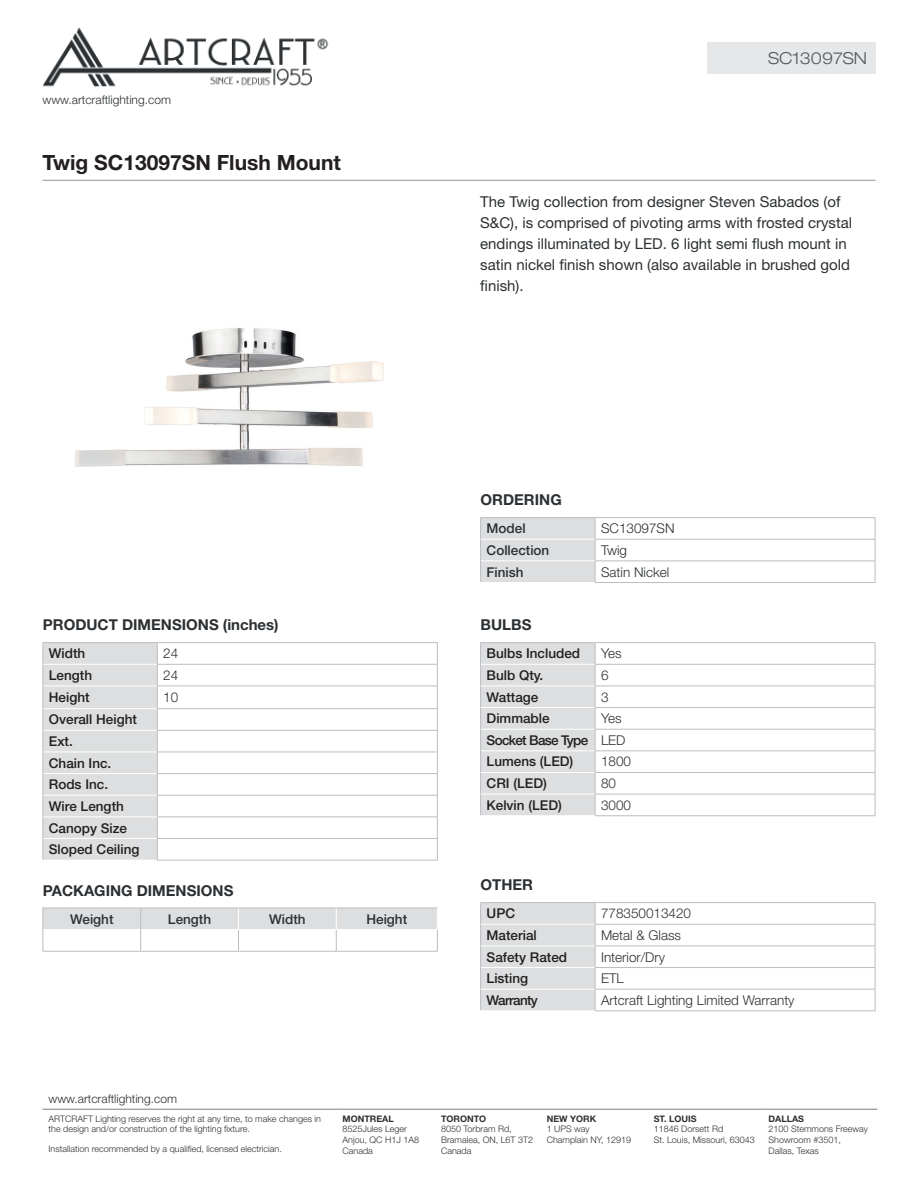
<style>
.page{position:relative;width:918px;height:1188px;background:#fff}
.page>*{position:absolute;margin:0;border:0;box-sizing:border-box;transform-origin:0 0}
.t1{font:700 21px "Helvetica Neue LT Std";color:#231f20}
.t2{font:300 expanded 16.5px "Helvetica Neue LT Std";color:#57585a}
.t3{font:15px/21px "Helvetica Neue LT Std";color:#2c3033}
.t4{font:700 15px "Helvetica Neue LT Std";color:#2c3033}
.t5{font:500 13.5px/21.6px "Helvetica Neue LT Std";color:#231f20}
.t6{font:300 13.5px "Helvetica Neue LT Std";color:#2c3033}
.t7{font:500 13.5px "Helvetica Neue LT Std";color:#2c3033}
.t8{font:500 13.5px/21.6px "Helvetica Neue LT Std";letter-spacing:-.05em;color:#231f20}
.t9{font:300 12px "Helvetica Neue LT Std";color:#2c3033}
.t10{font:300 9px/10.8px "Helvetica Neue LT Std";color:#2c3033}
.t11{font:700 9px "Helvetica Neue LT Std";color:#2c3033}
.s1{font-weight:300;color:#2c3033}
</style>
<div class="page">
<img style="left:43px;top:27px;width:286px;height:60px">
<hr style="left:43px;top:1109px;width:294px;height:1px;background:#7e7c7f">
<hr style="left:337px;top:1109px;width:98px;height:1px;background:#7e7c7f">
<hr style="left:435px;top:1109px;width:106px;height:1px;background:#7e7c7f">
<hr style="left:541px;top:1109px;width:107px;height:1px;background:#7e7c7f">
<hr style="left:648px;top:1109px;width:115px;height:1px;background:#7e7c7f">
<hr style="left:763px;top:1109px;width:114px;height:1px;background:#7e7c7f">
<hr style="left:43px;top:180px;width:832px;height:1px;background:#939598">
<div style="left:707px;top:43px;width:168px;height:31px;background:#e6e7e9"></div>
<img style="left:75px;top:328px;width:309px;height:139px">
<hr style="left:43px;top:642px;width:114px;height:1px;background:#bcbdc0">
<hr style="left:157px;top:642px;width:281px;height:1px;background:#bcbdc0">
<hr style="left:157px;top:664px;width:281px;height:1px;background:#bcbdc0">
<hr style="left:157px;top:686px;width:281px;height:1px;background:#bcbdc0">
<hr style="left:157px;top:708px;width:281px;height:1px;background:#bcbdc0">
<hr style="left:157px;top:730px;width:281px;height:1px;background:#bcbdc0">
<hr style="left:157px;top:752px;width:281px;height:1px;background:#bcbdc0">
<hr style="left:157px;top:773px;width:281px;height:1px;background:#bcbdc0">
<hr style="left:157px;top:795px;width:281px;height:1px;background:#bcbdc0">
<hr style="left:157px;top:816px;width:281px;height:1px;background:#bcbdc0">
<hr style="left:157px;top:838px;width:281px;height:1px;background:#bcbdc0">
<div style="left:43px;top:643px;width:115px;height:217px;background:#dddedf"></div>
<svg style="left:437px;top:643px;width:1px;height:217px"></svg>
<hr style="left:157px;top:860px;width:281px;height:1px;background:#bcbdc0">
<hr style="left:43px;top:664px;width:114px;height:1px;background:#fff">
<hr style="left:43px;top:686px;width:114px;height:1px;background:#fff">
<hr style="left:43px;top:708px;width:114px;height:1px;background:#fff">
<hr style="left:43px;top:730px;width:114px;height:1px;background:#fff">
<hr style="left:43px;top:752px;width:114px;height:1px;background:#fff">
<hr style="left:43px;top:773px;width:114px;height:1px;background:#fff">
<hr style="left:43px;top:795px;width:114px;height:1px;background:#fff">
<hr style="left:43px;top:816px;width:114px;height:1px;background:#fff">
<hr style="left:43px;top:838px;width:114px;height:1px;background:#fff">
<hr style="left:43px;top:951px;width:98px;height:1px;background:#bcbdc0">
<hr style="left:141px;top:951px;width:97px;height:1px;background:#bcbdc0">
<hr style="left:238px;top:951px;width:98px;height:1px;background:#bcbdc0">
<hr style="left:336px;top:951px;width:102px;height:1px;background:#bcbdc0">
<svg style="left:43px;top:908px;width:395px;height:43px"></svg>
<hr style="left:480px;top:642px;width:115px;height:1px;background:#bcbdc0">
<hr style="left:595px;top:642px;width:280px;height:1px;background:#bcbdc0">
<hr style="left:595px;top:664px;width:280px;height:1px;background:#bcbdc0">
<hr style="left:595px;top:686px;width:280px;height:1px;background:#bcbdc0">
<hr style="left:595px;top:707px;width:280px;height:1px;background:#bcbdc0">
<hr style="left:595px;top:729px;width:280px;height:1px;background:#bcbdc0">
<hr style="left:595px;top:750px;width:280px;height:1px;background:#bcbdc0">
<hr style="left:595px;top:772px;width:280px;height:1px;background:#bcbdc0">
<hr style="left:595px;top:794px;width:280px;height:1px;background:#bcbdc0">
<div style="left:480px;top:643px;width:116px;height:172px;background:#dddedf"></div>
<svg style="left:875px;top:643px;width:1px;height:172px"></svg>
<hr style="left:595px;top:815px;width:280px;height:1px;background:#bcbdc0">
<hr style="left:481px;top:664px;width:114px;height:1px;background:#fff">
<hr style="left:481px;top:686px;width:114px;height:1px;background:#fff">
<hr style="left:481px;top:707px;width:114px;height:1px;background:#fff">
<hr style="left:481px;top:729px;width:114px;height:1px;background:#fff">
<hr style="left:481px;top:750px;width:114px;height:1px;background:#fff">
<hr style="left:481px;top:772px;width:114px;height:1px;background:#fff">
<hr style="left:481px;top:794px;width:114px;height:1px;background:#fff">
<hr style="left:480px;top:902px;width:115px;height:1px;background:#bcbdc0">
<hr style="left:595px;top:902px;width:280px;height:1px;background:#bcbdc0">
<hr style="left:595px;top:924px;width:280px;height:1px;background:#bcbdc0">
<hr style="left:595px;top:946px;width:280px;height:1px;background:#bcbdc0">
<hr style="left:595px;top:967px;width:280px;height:1px;background:#bcbdc0">
<hr style="left:595px;top:989px;width:280px;height:1px;background:#bcbdc0">
<div style="left:480px;top:903px;width:116px;height:107px;background:#dddedf"></div>
<svg style="left:875px;top:903px;width:1px;height:107px"></svg>
<hr style="left:595px;top:1010px;width:280px;height:1px;background:#bcbdc0">
<hr style="left:481px;top:924px;width:114px;height:1px;background:#fff">
<hr style="left:481px;top:946px;width:114px;height:1px;background:#fff">
<hr style="left:481px;top:967px;width:114px;height:1px;background:#fff">
<hr style="left:481px;top:989px;width:114px;height:1px;background:#fff">
<hr style="left:480px;top:517px;width:115px;height:1px;background:#bcbdc0">
<hr style="left:595px;top:517px;width:280px;height:1px;background:#bcbdc0">
<hr style="left:595px;top:539px;width:280px;height:1px;background:#bcbdc0">
<hr style="left:595px;top:561px;width:280px;height:1px;background:#bcbdc0">
<div style="left:480px;top:518px;width:116px;height:64px;background:#dddedf"></div>
<svg style="left:875px;top:518px;width:1px;height:64px"></svg>
<hr style="left:595px;top:582px;width:280px;height:1px;background:#bcbdc0">
<hr style="left:481px;top:539px;width:114px;height:1px;background:#fff">
<hr style="left:481px;top:561px;width:114px;height:1px;background:#fff">
<h3 class="t9" style="left:43px;top:93px;width:130px">www.artcraftlighting.com</h3>
<h1 class="t1" style="left:43px;top:150px;width:300px">Twig SC13097SN Flush Mount</h1>
<h2 class="t2" style="left:768px;top:48px;width:100px">SC13097SN</h2>
<h3 class="t3" style="left:480px;top:191px;width:373px">The Twig collection from designer Steven Sabados (of S&amp;C), is comprised of pivoting arms with frosted crystal endings illuminated by LED. 6 light semi flush mount in satin nickel finish shown (also available in brushed gold finish).</h3>
<h3 class="t4" style="left:43px;top:615px;width:237px">PRODUCT DIMENSIONS (inches)</h3>
<h3 class="t5" style="left:49px;top:643px;width:38px">Width</h3>
<h3 class="t6" style="left:163px;top:645px;width:17px">24</h3>
<h3 class="t5" style="left:49px;top:664px;width:45px">Length</h3>
<h3 class="t6" style="left:163px;top:667px;width:17px">24</h3>
<h3 class="t5" style="left:49px;top:686px;width:42px">Height</h3>
<h3 class="t6" style="left:163px;top:689px;width:17px">10</h3>
<h3 class="t5" style="left:49px;top:709px;width:92px">Overall Height<br>Ext.<br>Chain Inc.<br>Rods Inc.<br>Wire Length<br>Canopy Size<br>Sloped Ceiling</h3>
<h3 class="t4" style="left:43px;top:881px;width:192px">PACKAGING DIMENSIONS</h3>
<h3 class="t7" style="left:70px;top:911px;width:45px">Weight</h3>
<h3 class="t7" style="left:168px;top:911px;width:45px">Length</h3>
<h3 class="t7" style="left:269px;top:911px;width:38px">Width</h3>
<h3 class="t7" style="left:366px;top:911px;width:42px">Height</h3>
<h3 class="t4" style="left:481px;top:490px;width:83px">ORDERING</h3>
<h3 class="t7" style="left:487px;top:520px;width:41px">Model</h3>
<h3 class="t6" style="left:601px;top:520px;width:75px">SC13097SN</h3>
<h3 class="t7" style="left:487px;top:542px;width:64px">Collection</h3>
<h3 class="t6" style="left:601px;top:542px;width:28px">Twig</h3>
<h3 class="t7" style="left:487px;top:564px;width:39px">Finish</h3>
<h3 class="t6" style="left:601px;top:563px;width:70px">Satin Nickel</h3>
<h3 class="t4" style="left:481px;top:615px;width:52px">BULBS</h3>
<h3 class="t5" style="left:487px;top:643px;width:95px">Bulbs Included</h3>
<h3 class="t6" style="left:601px;top:645px;width:22px">Yes</h3>
<h3 class="t5" style="left:487px;top:664px;width:58px">Bulb Qty.</h3>
<h3 class="t6" style="left:601px;top:667px;width:9px">6</h3>
<h3 class="t5" style="left:487px;top:686px;width:53px">Wattage</h3>
<h3 class="t6" style="left:601px;top:689px;width:9px">3</h3>
<h3 class="t5" style="left:487px;top:707px;width:65px">Dimmable</h3>
<h3 class="t8" style="left:487px;top:707px;width:140px;text-indent:114px"><span class="s1">Yes<br></span>Socket Base Type <span class="s1">LED<br></span>Lumens (LED)</h3>
<h3 class="t6" style="left:601px;top:753px;width:32px">1800</h3>
<h3 class="t5" style="left:487px;top:772px;width:62px">CRI (LED)</h3>
<h3 class="t6" style="left:601px;top:775px;width:17px">80</h3>
<h3 class="t5" style="left:487px;top:794px;width:77px">Kelvin (LED)</h3>
<h3 class="t6" style="left:601px;top:797px;width:32px">3000</h3>
<h3 class="t4" style="left:481px;top:875px;width:54px">OTHER</h3>
<h3 class="t5" style="left:487px;top:903px;width:30px">UPC</h3>
<h3 class="t6" style="left:601px;top:905px;width:92px">778350013420</h3>
<h3 class="t5" style="left:487px;top:924px;width:52px">Material</h3>
<h3 class="t6" style="left:601px;top:927px;width:82px">Metal &amp; Glass</h3>
<h3 class="t5" style="left:487px;top:946px;width:82px">Safety Rated</h3>
<h3 class="t6" style="left:601px;top:948px;width:66px">Interior/Dry</h3>
<h3 class="t5" style="left:487px;top:967px;width:43px">Listing</h3>
<h3 class="t6" style="left:601px;top:970px;width:24px">ETL</h3>
<h3 class="t8" style="left:487px;top:989px;width:53px">Warranty</h3>
<h3 class="t6" style="left:601px;top:992px;width:195px">Artcraft Lighting Limited Warranty</h3>
<h3 class="t9" style="left:49px;top:1092px;width:130px">www.artcraftlighting.com</h3>
<p class="t10" style="left:49px;top:1113px;width:274px">ARTCRAFT Lighting reserves the right at any time, to make changes in the design and/or construction of the lighting fixture.</p>
<p class="t10" style="left:49px;top:1143px;width:235px">Installation recommended by a qualified, licensed electrician.</p>
<p class="t11" style="left:343px;top:1113px;width:53px">MONTREAL</p>
<p class="t10" style="left:343px;top:1124px;width:78px">8525Jules Leger<br>Anjou, QC H1J 1A8<br>Canada</p>
<p class="t11" style="left:441px;top:1113px;width:47px">TORONTO</p>
<p class="t10" style="left:441px;top:1124px;width:94px">8050 Torbram Rd,<br>Bramalea, ON, L6T 3T2<br>Canada</p>
<p class="t11" style="left:547px;top:1113px;width:51px">NEW YORK</p>
<p class="t10" style="left:547px;top:1124px;width:86px">1 UPS way<br>Champlain NY, 12919</p>
<p class="t11" style="left:654px;top:1113px;width:44px">ST. LOUIS</p>
<p class="t10" style="left:654px;top:1124px;width:103px">11846 Dorsett Rd<br>St. Louis, Missouri, 63043</p>
<p class="t11" style="left:769px;top:1113px;width:37px">DALLAS</p>
<p class="t10" style="left:769px;top:1124px;width:101px">2100 Stemmons Freeway<br>Showroom #3501,<br>Dallas, Texas</p>
</div>
